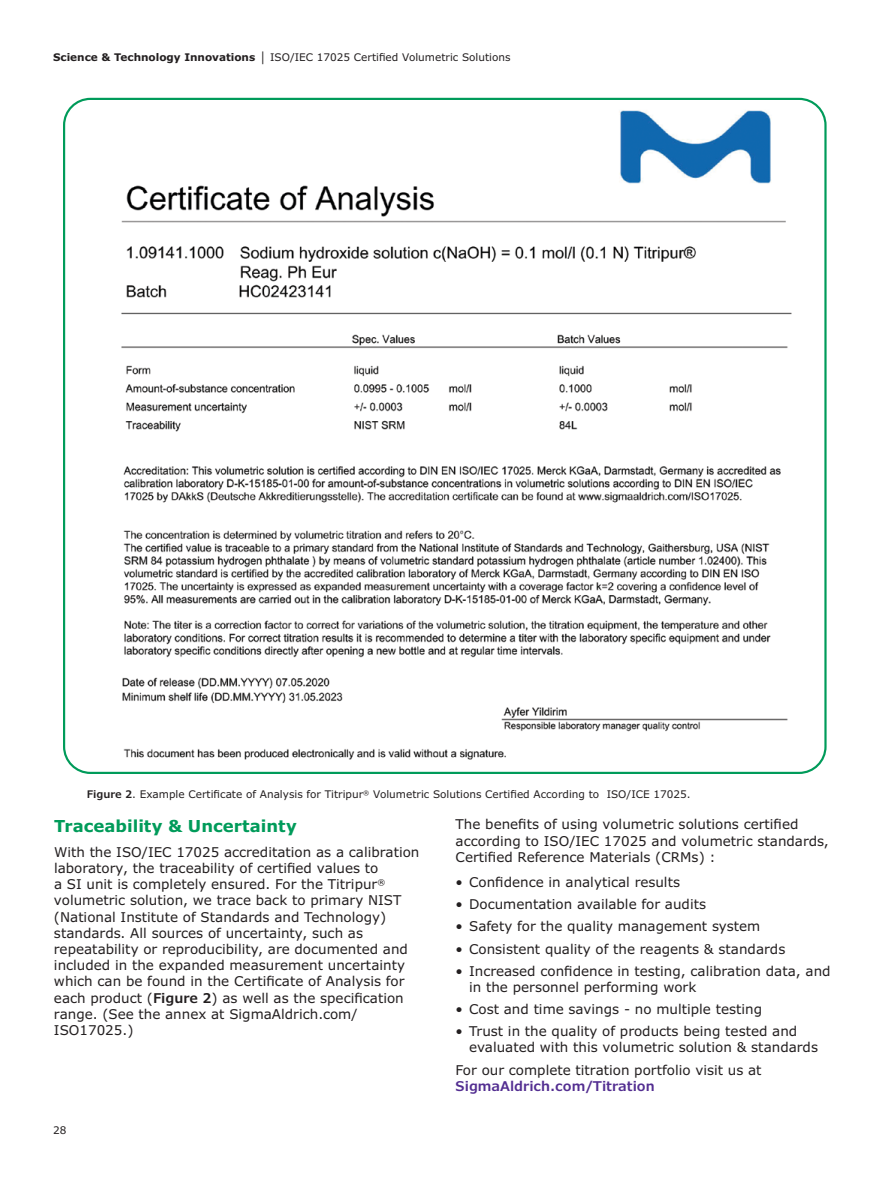
<style>
.page{position:relative;width:891px;height:1188px;background:#fff}
.page>*{position:absolute;margin:0;border:0;box-sizing:border-box;transform-origin:0 0}
.t1{font:700 16.5px "Verdana Pro";color:#009b5a}
.t2{font:13.5px/16.2px "Verdana Pro";color:#231f20}
.t3{font:600 13.5px "Verdana Pro";color:#532e91}
.t4{font:10.5px "Verdana Pro";color:#231f20}
.s1{font-weight:700}
.s2{font-weight:600}
</style>
<div class="page">
<img style="left:64px;top:99px;width:760px;height:674px">
<p class="t4" style="left:53px;top:50px;width:459px"><span class="s1">Science &amp; Technology Innovations</span> │ ISO/IEC 17025 Certified Volumetric Solutions</p>
<p class="t4" style="left:87px;top:788px;width:605px"><span class="s2">Figure 2</span>. Example Certificate of Analysis for Titripur<sup>®</sup> Volumetric Solutions Certified According to ISO/ICE 17025.</p>
<p class="t1" style="left:54px;top:815px;width:244px">Traceability &amp; Uncertainty</p>
<p class="t2" style="left:54px;top:844px;width:367px">With the ISO/IEC 17025 accreditation as a calibration laboratory, the traceability of certified values to<br>a SI unit is completely ensured. For the Titripur<sup>® </sup>volumetric solution, we trace back to primary NIST (National Institute of Standards and Technology) standards. All sources of uncertainty, such as repeatability or reproducibility, are documented and included in the expanded measurement uncertainty which can be found in the Certificate of Analysis for each product (<span class="s2">Figure 2</span>) as well as the specification range. (See the annex at SigmaAldrich.com/ ISO17025.)</p>
<p class="t2" style="left:456px;top:817px;width:375px">The benefits of using volumetric solutions certified according to ISO/IEC 17025 and volumetric standards,<br>Certified Reference Materials (CRMs) :</p>
<p class="t2" style="left:456px;top:874px;width:226px">• Confidence in analytical results</p>
<p class="t2" style="left:456px;top:896px;width:252px">• Documentation available for audits</p>
<p class="t2" style="left:456px;top:919px;width:306px">• Safety for the quality management system</p>
<p class="t2" style="left:456px;top:941px;width:331px">• Consistent quality of the reagents &amp; standards</p>
<p class="t2" style="left:469px;top:963px;width:363px;text-indent:-14px">• Increased confidence in testing, calibration data, and in the personnel performing work</p>
<p class="t2" style="left:456px;top:1001px;width:308px">• Cost and time savings - no multiple testing</p>
<p class="t2" style="left:469px;top:1023px;width:350px;text-indent:-14px">• Trust in the quality of products being tested and evaluated with this volumetric solution &amp; standards</p>
<p class="t2" style="left:456px;top:1062px;width:308px">For our complete titration portfolio visit us at</p>
<p class="t3" style="left:456px;top:1077px;width:201px">SigmaAldrich.com/Titration</p>
<p class="t4" style="left:53px;top:1123px;width:15px">28</p>
</div>
